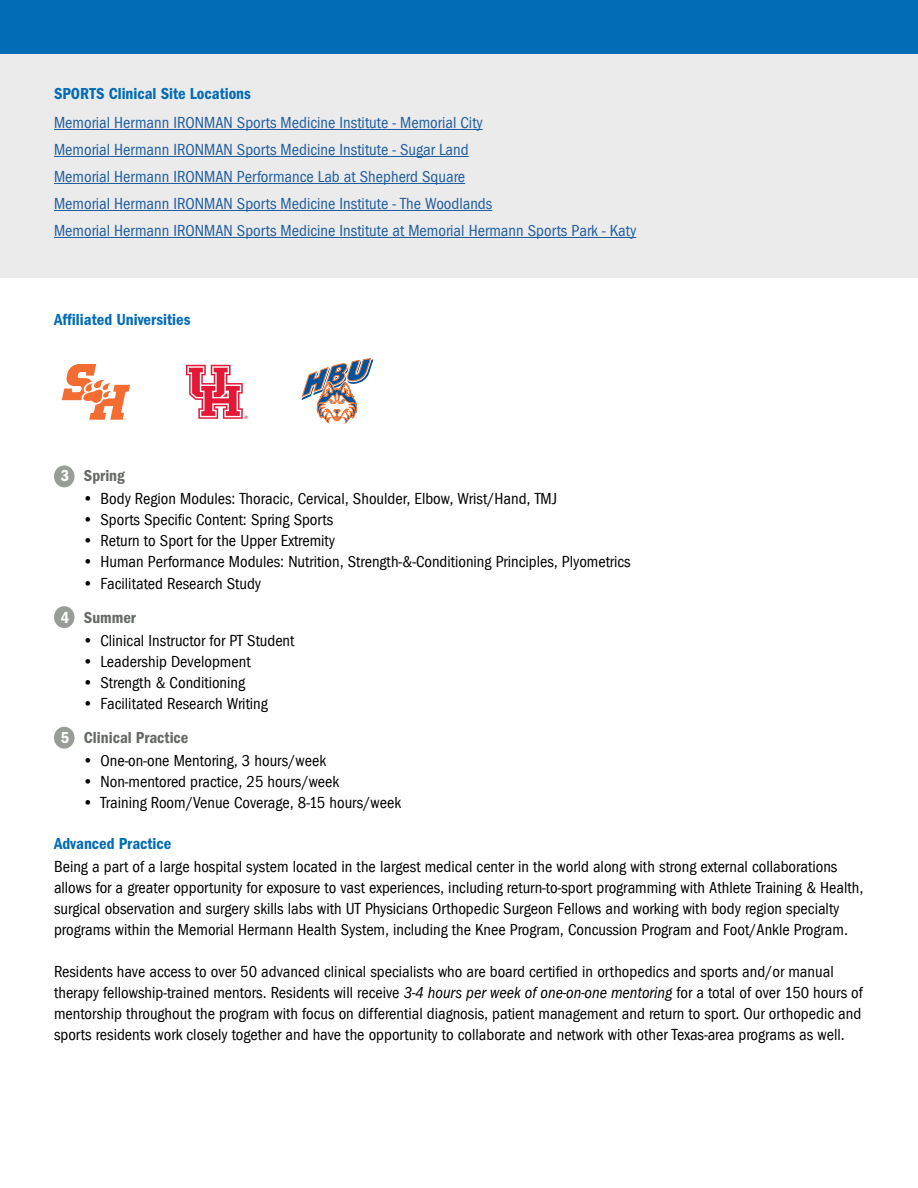
<style>
.page{position:relative;width:918px;height:1188px;background:#fff}
.page>*{position:absolute;margin:0;border:0;box-sizing:border-box;transform-origin:0 0}
.t1{font:16.5px/21px "Franklin Got Cd ITCTT";color:#000}
.t2{font:16.5px/27px "Franklin Got Cd ITCTT";color:#215e9e}
.t3{font:600 16.5px "Franklin Got Cd ITC";color:#036cb6}
.t4{font:600 16.5px "Franklin Got Cd ITC";color:#666b66}
.t5{font:600 16.5px "Franklin Got Cd ITCTT";color:#036cb6}
.s1{color:#fff}
.s2{font-style:italic}
</style>
<div class="page">
<div style="left:54px;top:465px;width:21px;height:22px;background:#999d98;border-radius:50%"></div>
<div style="left:54px;top:606px;width:21px;height:22px;background:#999d98;border-radius:50%"></div>
<div style="left:54px;top:727px;width:21px;height:22px;background:#999d98;border-radius:50%"></div>
<div style="left:0;top:28px;width:918px;height:250px;background:#ebebec"></div>
<hr style="left:54px;top:129px;width:429px;height:1px;background:#215e9e">
<hr style="left:54px;top:156px;width:415px;height:1px;background:#215e9e">
<hr style="left:54px;top:183px;width:411px;height:1px;background:#215e9e">
<hr style="left:54px;top:210px;width:438px;height:1px;background:#215e9e">
<hr style="left:54px;top:237px;width:582px;height:1px;background:#215e9e">
<div style="left:0;top:0;width:918px;height:54px;background:#036cb6"></div>
<svg style="left:186px;top:365px;width:62px;height:54px"></svg>
<svg style="left:62px;top:364px;width:68px;height:56px"></svg>
<svg style="left:301px;top:358px;width:73px;height:66px"></svg>
<p class="t3" style="left:54px;top:84px;width:198px">SPORTS Clinical Site Locations</p>
<p class="t2" style="left:54px;top:109px;width:584px">Memorial Hermann IRONMAN Sports Medicine Institute - Memorial City<br>Memorial Hermann IRONMAN Sports Medicine Institute - Sugar Land<br>Memorial Hermann IRONMAN Performance Lab at Shepherd Square<br>Memorial Hermann IRONMAN Sports Medicine Institute - The Woodlands<br>Memorial Hermann IRONMAN Sports Medicine Institute at Memorial Hermann Sports Park - Katy</p>
<p class="t5" style="left:54px;top:309px;width:138px">Affiliated Universities</p>
<p class="t4" style="left:61px;top:466px;width:66px"><span class="s1">3</span> Spring</p>
<p class="t1" style="left:84px;top:488px;width:475px">• Body Region Modules: Thoracic, Cervical, Shoulder, Elbow, Wrist/Hand, TMJ</p>
<p class="t1" style="left:84px;top:509px;width:251px">• Sports Specific Content: Spring Sports</p>
<p class="t1" style="left:84px;top:530px;width:253px">• Return to Sport for the Upper Extremity</p>
<p class="t1" style="left:84px;top:551px;width:548px">• Human Performance Modules: Nutrition, Strength-&amp;-Conditioning Principles, Plyometrics</p>
<p class="t1" style="left:84px;top:572px;width:179px">• Facilitated Research Study</p>
<p class="t4" style="left:61px;top:608px;width:77px"><span class="s1">4</span> Summer</p>
<p class="t1" style="left:84px;top:629px;width:212px">• Clinical Instructor for PT Student</p>
<p class="t1" style="left:84px;top:650px;width:168px">• Leadership Development</p>
<p class="t1" style="left:84px;top:671px;width:163px">• Strength &amp; Conditioning</p>
<p class="t1" style="left:84px;top:692px;width:185px">• Facilitated Research Writing</p>
<p class="t4" style="left:61px;top:728px;width:129px"><span class="s1">5</span> Clinical Practice</p>
<p class="t1" style="left:84px;top:749px;width:244px">• One-on-one Mentoring, 3 hours/week</p>
<p class="t1" style="left:84px;top:770px;width:257px">• Non-mentored practice, 25 hours/week</p>
<p class="t1" style="left:84px;top:792px;width:319px">• Training Room/Venue Coverage, 8-15 hours/week</p>
<p class="t3" style="left:54px;top:834px;width:119px">Advanced Practice</p>
<p class="t1" style="left:54px;top:856px;width:811px">Being a part of a large hospital system located in the largest medical center in the world along with strong external collaborations allows for a greater opportunity for exposure to vast experiences, including return-to-sport programming with Athlete Training &amp; Health, surgical observation and surgery skills labs with UT Physicians Orthopedic Surgeon Fellows and working with body region specialty programs within the Memorial Hermann Health System, including the Knee Program, Concussion Program and Foot/Ankle Program.</p>
<p class="t1" style="left:54px;top:961px;width:810px">Residents have access to over 50 advanced clinical specialists who are board certified in orthopedics and sports and/or manual therapy fellowship-trained mentors. Residents will receive <span class="s2">3-4 hours per week of one-on-one mentoring</span> for a total of over 150 hours of mentorship throughout the program with focus on differential diagnosis, patient management and return to sport. Our orthopedic and sports residents work closely together and have the opportunity to collaborate and network with other Texas-area programs as well.</p>
</div>
